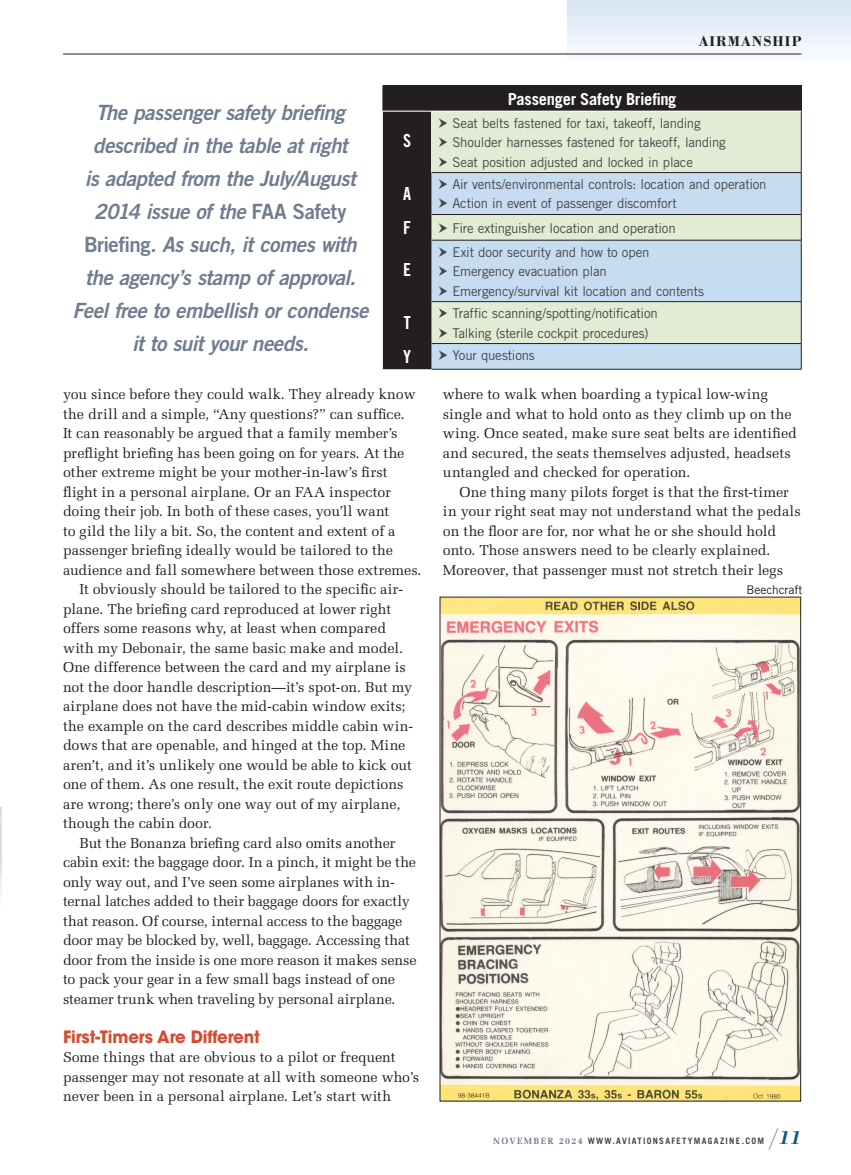
<style>
.page{position:relative;width:851px;height:1175px;background:#fff}
.page>*{position:absolute;margin:0;border:0;box-sizing:border-box;transform-origin:0 0}
.t1{font:21px/33px "Trade Gothic LT Std Bd 2 Obl";letter-spacing:-.025em;color:#6f7d8f;text-align:center}
.t2{font:italic 700 19.5px "Bodoni Std";color:#095983}
.t3{font:18px "Trade Gothic LT Std Bd Cn 20";color:#fff}
.t4{font:700 16.8px "ITC Avant Garde Std";letter-spacing:-.01em;color:#d64c30}
.t5{font:700 16.5px "Trade Gothic LT Std";letter-spacing:-.015em;color:#fff}
.t6{font:700 14.7px "Bodoni Std";letter-spacing:.07em;color:#231f20}
.t7{font:14.4px/19.5px "Melior LT Std";color:#231f20}
.t8{font:13.5px/19.5px "Trade Gothic LT Std";letter-spacing:-.015em;color:#454647}
.t9{font:12px "Trade Gothic LT Std";letter-spacing:-.005em;color:#231f20}
.t10{font:700 8.7px "Trade Gothic LT Std";letter-spacing:.15em;color:#454647}
.s1{font-family:"Trade Gothic LT Std Bd 2"}
.s2{font-family:"Melior LT Std";font-size:9px;color:#6f7d8f}
.s3{font-family:"ITC Avant Garde Std";font-weight:200;font-style:normal;font-stretch:condensed;font-size:25.5px;color:#6f7d8f}
</style>
<div class="page">
<div style="left:567px;top:0;width:283px;height:65px;background:linear-gradient(to bottom,#d5e5f3,#fdfdfe)"></div>
<hr style="left:63px;top:54px;width:738px;height:1px;background:#231f20">
<div style="left:383px;top:86px;width:418px;height:25px;background:#231f20"></div>
<div style="left:431px;top:111px;width:370px;height:61px;background:#e2ebd4"></div>
<div style="left:431px;top:173px;width:370px;height:196px;background:#c6dcf0"></div>
<svg style="left:431px;top:215px;width:370px;height:128px;fill:#e2ebd4"></svg>
<hr style="left:801px;top:111px;width:1px;height:61px;background:#231f20">
<hr style="left:431px;top:172px;width:370px;height:1px;background:#231f20">
<hr style="left:801px;top:173px;width:1px;height:41px;background:#231f20">
<hr style="left:431px;top:214px;width:370px;height:1px;background:#231f20">
<svg style="left:801px;top:215px;width:1px;height:25px"></svg>
<hr style="left:431px;top:240px;width:370px;height:1px;background:#231f20">
<hr style="left:801px;top:240px;width:1px;height:61px;background:#231f20">
<hr style="left:431px;top:301px;width:370px;height:1px;background:#231f20">
<hr style="left:801px;top:302px;width:1px;height:41px;background:#231f20">
<hr style="left:431px;top:343px;width:370px;height:1px;background:#231f20">
<svg style="left:801px;top:344px;width:1px;height:25px"></svg>
<hr style="left:431px;top:369px;width:370px;height:1px;background:#231f20">
<div style="left:382px;top:86px;width:49px;height:283px;background:#231f20"></div>
<svg style="left:801px;top:86px;width:1px;height:25px"></svg>
<hr style="left:382px;top:111px;width:49px;height:1px;background:#fff">
<hr style="left:431px;top:111px;width:370px;height:1px;background:#fff">
<img style="left:0;top:807px;width:1px;height:88px">
<img style="left:442px;top:599px;width:356px;height:500px">
<svg style="left:439px;top:179px;width:8px;height:10px"></svg>
<svg style="left:439px;top:198px;width:8px;height:10px"></svg>
<svg style="left:439px;top:223px;width:8px;height:9px"></svg>
<svg style="left:439px;top:247px;width:8px;height:9px"></svg>
<svg style="left:439px;top:266px;width:8px;height:10px"></svg>
<svg style="left:439px;top:286px;width:8px;height:9px"></svg>
<svg style="left:439px;top:308px;width:8px;height:10px"></svg>
<svg style="left:439px;top:327px;width:8px;height:10px"></svg>
<svg style="left:439px;top:350px;width:8px;height:10px"></svg>
<p class="t1" style="left:72px;top:96px;width:297px">The passenger safety briefing described in the table at right<br>is adapted from the July/August<br>2014 issue of the <span class="s1">FAA Safety<br>Briefing</span>. As such, it comes with the agency’s stamp of approval.<br>Feel free to embellish or condense it to suit your needs.</p>
<p class="t3" style="left:403px;top:130px;width:9px">S</p>
<p class="t5" style="left:507px;top:89px;width:170px">Passenger Safety Briefing</p>
<p class="t6" style="left:698px;top:32px;width:104px">AIRMANSHIP</p>
<p class="t8" style="left:452px;top:113px;width:275px">Seat belts fastened for taxi, takeoff, landing<br>Shoulder harnesses fastened for takeoff, landing<br>Seat position adjusted and locked in place</p>
<p class="t3" style="left:403px;top:182px;width:9px">A</p>
<p class="t8" style="left:452px;top:174px;width:316px">Air vents/environmental controls: location and operation<br>Action in event of passenger discomfort</p>
<p class="t3" style="left:403px;top:217px;width:9px">F</p>
<p class="t8" style="left:452px;top:218px;width:225px">Fire extinguisher location and operation</p>
<p class="t3" style="left:403px;top:259px;width:9px">E</p>
<p class="t8" style="left:452px;top:242px;width:253px">Exit door security and how to open<br>Emergency evacuation plan<br>Emergency/survival kit location and contents</p>
<p class="t3" style="left:404px;top:311px;width:9px">T</p>
<p class="t8" style="left:452px;top:303px;width:207px">Traffic scanning/spotting/notification<br>Talking (sterile cockpit procedures)</p>
<p class="t3" style="left:403px;top:346px;width:9px">Y</p>
<p class="t8" style="left:452px;top:345px;width:84px">Your questions</p>
<p class="t7" style="left:63px;top:384px;width:354px">you since before they could walk. They already know</p>
<p class="t7" style="left:63px;top:404px;width:343px">the drill and a simple, “Any questions?” can suffice.</p>
<p class="t7" style="left:63px;top:423px;width:336px">It can reasonably be argued that a family member’s</p>
<p class="t7" style="left:63px;top:443px;width:343px">preflight briefing has been going on for years. At the</p>
<p class="t7" style="left:63px;top:462px;width:326px">other extreme might be your mother-in-law’s first</p>
<p class="t7" style="left:63px;top:482px;width:329px">flight in a personal airplane. Or an FAA inspector</p>
<p class="t7" style="left:63px;top:501px;width:328px">doing their job. In both of these cases, you’ll want</p>
<p class="t7" style="left:63px;top:521px;width:333px">to gild the lily a bit. So, the content and extent of a</p>
<p class="t7" style="left:63px;top:540px;width:331px">passenger briefing ideally would be tailored to the</p>
<p class="t7" style="left:63px;top:560px;width:360px">audience and fall somewhere between those extremes.</p>
<p class="t7" style="left:80px;top:579px;width:325px">It obviously should be tailored to the specific air-</p>
<p class="t7" style="left:63px;top:599px;width:330px">plane. The briefing card reproduced at lower right</p>
<p class="t7" style="left:63px;top:618px;width:325px">offers some reasons why, at least when compared</p>
<p class="t7" style="left:63px;top:638px;width:341px">with my Debonair, the same basic make and model.</p>
<p class="t7" style="left:63px;top:657px;width:344px">One difference between the card and my airplane is</p>
<p class="t7" style="left:63px;top:677px;width:350px">not the door handle description—it’s spot-on. But my</p>
<p class="t7" style="left:63px;top:696px;width:344px">airplane does not have the mid-cabin window exits;</p>
<p class="t7" style="left:63px;top:716px;width:352px">the example on the card describes middle cabin win-</p>
<p class="t7" style="left:63px;top:735px;width:344px">dows that are openable, and hinged at the top. Mine</p>
<p class="t7" style="left:63px;top:755px;width:350px">aren’t, and it’s unlikely one would be able to kick out</p>
<p class="t7" style="left:63px;top:774px;width:342px">one of them. As one result, the exit route depictions</p>
<p class="t7" style="left:63px;top:794px;width:339px">are wrong; there’s only one way out of my airplane,</p>
<p class="t7" style="left:63px;top:813px;width:150px">though the cabin door.</p>
<p class="t7" style="left:80px;top:833px;width:317px">But the Bonanza briefing card also omits another</p>
<p class="t7" style="left:63px;top:852px;width:354px">cabin exit: the baggage door. In a pinch, it might be the</p>
<p class="t7" style="left:63px;top:872px;width:333px">only way out, and I’ve seen some airplanes with in-</p>
<p class="t7" style="left:63px;top:891px;width:348px">ternal latches added to their baggage doors for exactly</p>
<p class="t7" style="left:63px;top:911px;width:341px">that reason. Of course, internal access to the baggage</p>
<p class="t7" style="left:63px;top:930px;width:348px">door may be blocked by, well, baggage. Accessing that</p>
<p class="t7" style="left:63px;top:950px;width:355px">door from the inside is one more reason it makes sense</p>
<p class="t7" style="left:63px;top:969px;width:333px">to pack your gear in a few small bags instead of one</p>
<p class="t7" style="left:63px;top:989px;width:334px">steamer trunk when traveling by personal airplane.</p>
<p class="t4" style="left:63px;top:1025px;width:198px">First-Timers Are Different</p>
<p class="t7" style="left:63px;top:1047px;width:357px">Some things that are obvious to a pilot or frequent passenger may not resonate at all with someone who’s never been in a personal airplane. Let’s start with</p>
<p class="t7" style="left:443px;top:384px;width:355px">where to walk when boarding a typical low-wing single and what to hold onto as they climb up on the wing. Once seated, make sure seat belts are identified and secured, the seats themselves adjusted, headsets untangled and checked for operation.</p>
<p class="t7" style="left:443px;top:482px;width:359px;text-indent:17px">One thing many pilots forget is that the first-timer in your right seat may not understand what the pedals on the floor are for, nor what he or she should hold onto. Those answers need to be clearly explained.<br>Moreover, that passenger must not stretch their legs</p>
<p class="t9" style="left:746px;top:582px;width:58px">Beechcraft</p>
<p class="t10" style="left:493px;top:1135px;width:273px"><span class="s2">NOVEMBER 2024</span> WWW.AVIATIONSAFETYMAGAZINE.COM</p>
<h2 class="t2" style="left:770px;top:1125px;width:33px"><span class="s3">/</span>11</h2>
</div>
